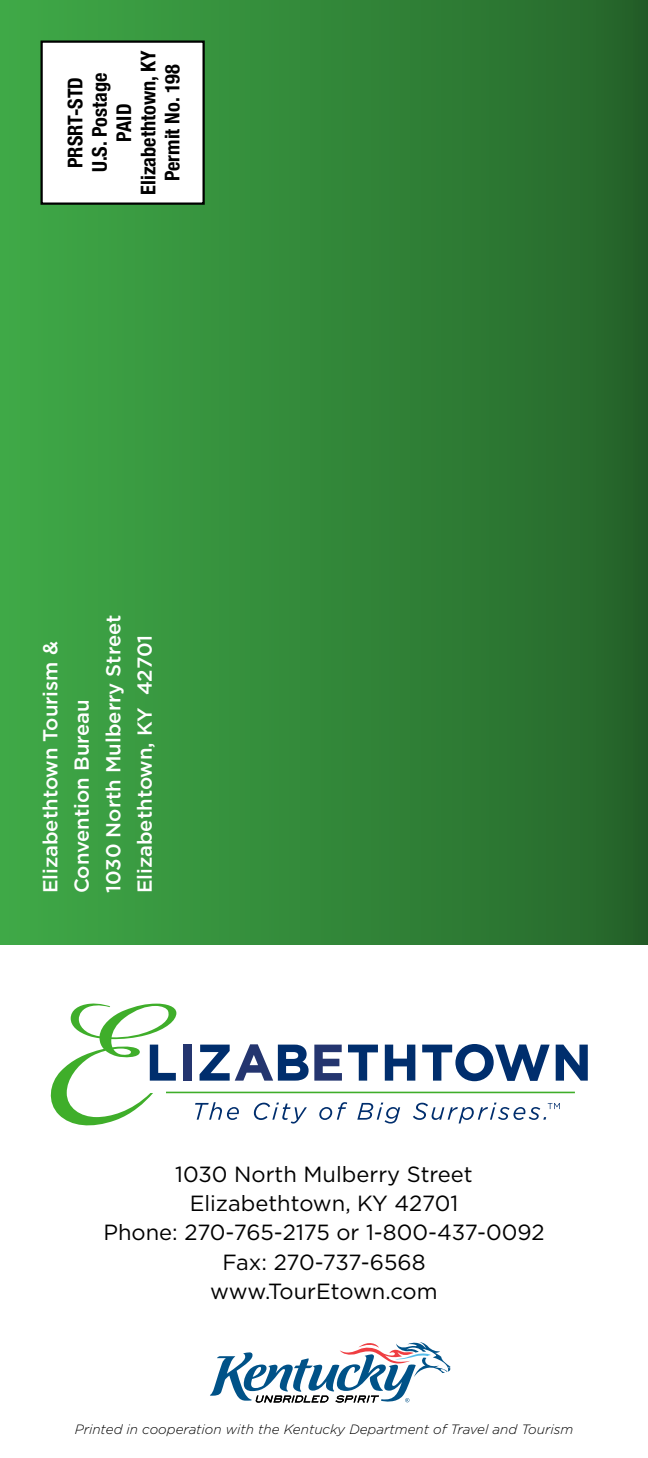
<style>
.page{position:relative;width:648px;height:1458px;background:#fff}
.page>*{position:absolute;margin:0;border:0;box-sizing:border-box;transform-origin:0 0}
.t1{font:22.05px/29.2px "Gotham";color:#000;text-align:center}
.t2{font:500 20.25px/31.5px "Gotham";color:#fff}
.t3{font:700 condensed 20.25px/24.3px "Helvetica Neue";color:#000;text-align:center}
.t4{font:italic 300 13.5px "Gotham";color:#000}
</style>
<div class="page">
<div style="left:0;top:0;width:648px;height:944px;background:linear-gradient(to right,#3faa48,#25652a)"></div>
<div style="left:42px;top:42px;width:162px;height:162px;background:#fff"></div>
<div style="left:40px;top:40px;width:165px;height:165px;border:2px solid #000"></div>
<svg style="left:210px;top:1342px;width:240px;height:61px"></svg>
<svg style="left:50px;top:1003px;width:126px;height:123px"></svg>
<div style="left:183px;top:1045px;width:8px;height:36px;background:#24356f"></div>
<svg style="left:200px;top:1044px;width:142px;height:37px"></svg>
<svg style="left:348px;top:1045px;width:30px;height:36px"></svg>
<svg style="left:385px;top:1045px;width:30px;height:36px"></svg>
<svg style="left:422px;top:1044px;width:128px;height:37px"></svg>
<svg style="left:556px;top:1045px;width:32px;height:36px"></svg>
<hr style="left:166px;top:1092px;width:409px;height:1px;background:#3fae2a">
<svg style="left:195px;top:1102px;width:365px;height:22px"></svg>
<p class="t3" style="left:63px;top:195px;width:146px;rotate:-90deg">PRSRT-STD<br>U.S. Postage<br>PAID<br>Elizabethtown, KY<br>Permit No. 198</p>
<p class="t2" style="left:34px;top:893px;width:280px;rotate:-90deg">Elizabethtown Tourism &amp;<br>Convention Bureau<br>1030 North Mulberry Street<br>Elizabethtown, KY 42701</p>
<p class="t1" style="left:103px;top:1159px;width:443px">1030 North Mulberry Street<br>Elizabethtown, KY 42701<br>Phone: 270-765-2175 or 1-800-437-0092<br>Fax: 270-737-6568<br>www.TourEtown.com</p>
<p class="t4" style="left:75px;top:1422px;width:500px">Printed in cooperation with the Kentucky Department of Travel and Tourism</p>
</div>
